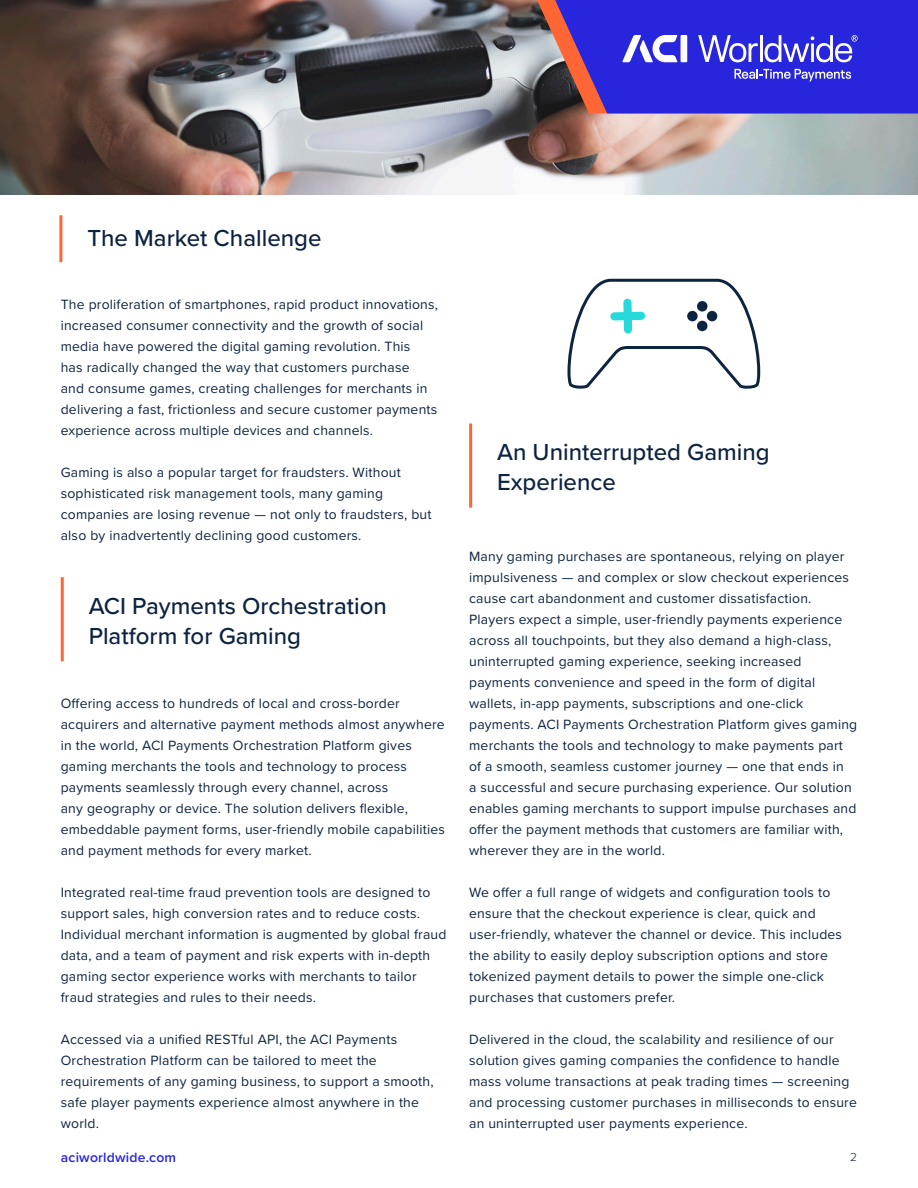
<style>
.page{position:relative;width:918px;height:1188px;background:#fff}
.page>*{position:absolute;margin:0;border:0;box-sizing:border-box;transform-origin:0 0}
.t1{font:500 24px/30px "Proxima Nova";color:#0c2340}
.Body{font:13.95px/21px "Proxima Nova";letter-spacing:.015em;color:#0c2340}
.t2{font:600 13.95px "Proxima Nova";letter-spacing:.015em;color:#2726dd}
.t3{font:300 12px "Proxima Nova";color:#0c2340}
</style>
<div class="page">
<img style="left:0;top:0;width:918px;height:195px">
<svg style="left:537px;top:0;width:381px;height:113px;background:#423acd"></svg>
<hr style="left:59px;top:215px;width:3px;height:47px;background:#f63">
<hr style="left:61px;top:577px;width:3px;height:84px;background:#f63">
<hr style="left:469px;top:423px;width:3px;height:85px;background:#f63">
<svg style="left:567px;top:278px;width:194px;height:111px"></svg>
<div style="left:687px;top:311px;width:11px;height:10px;background:#0d2440;border-radius:50%"></div>
<div style="left:707px;top:311px;width:10px;height:10px;background:#0d2440;border-radius:50%"></div>
<div style="left:697px;top:301px;width:11px;height:11px;background:#0d2440;border-radius:50%"></div>
<div style="left:697px;top:321px;width:11px;height:10px;background:#0d2440;border-radius:50%"></div>
<p class="t1" style="left:87px;top:222px;width:236px">The Market Challenge</p>
<p class="Body" style="left:61px;top:293px;width:379px">The proliferation of smartphones, rapid product innovations, increased consumer connectivity and the growth of social media have powered the digital gaming revolution. This<br>has radically changed the way that customers purchase<br>and consume games, creating challenges for merchants in delivering a fast, frictionless and secure customer payments experience across multiple devices and channels.</p>
<p class="Body" style="left:61px;top:461px;width:372px">Gaming is also a popular target for fraudsters. Without sophisticated risk management tools, many gaming companies are losing revenue — not only to fraudsters, but also by inadvertently declining good customers.</p>
<p class="t1" style="left:89px;top:590px;width:300px">ACI Payments Orchestration<br>Platform for Gaming</p>
<p class="Body" style="left:61px;top:692px;width:386px">Offering access to hundreds of local and cross-border acquirers and alternative payment methods almost anywhere in the world, ACI Payments Orchestration Platform gives gaming merchants the tools and technology to process payments seamlessly through every channel, across<br>any geography or device. The solution delivers flexible, embeddable payment forms, user-friendly mobile capabilities and payment methods for every market.</p>
<p class="Body" style="left:61px;top:881px;width:387px">Integrated real-time fraud prevention tools are designed to support sales, high conversion rates and to reduce costs.<br>Individual merchant information is augmented by global fraud data, and a team of payment and risk experts with in-depth gaming sector experience works with merchants to tailor fraud strategies and rules to their needs.</p>
<p class="Body" style="left:61px;top:1028px;width:375px">Accessed via a unified RESTful API, the ACI Payments Orchestration Platform can be tailored to meet the requirements of any gaming business, to support a smooth, safe player payments experience almost anywhere in the world.</p>
<p class="t1" style="left:497px;top:436px;width:274px">An Uninterrupted Gaming<br>Experience</p>
<p class="Body" style="left:469px;top:545px;width:390px">Many gaming purchases are spontaneous, relying on player impulsiveness — and complex or slow checkout experiences cause cart abandonment and customer dissatisfaction.<br>Players expect a simple, user-friendly payments experience across all touchpoints, but they also demand a high-class, uninterrupted gaming experience, seeking increased payments convenience and speed in the form of digital wallets, in-app payments, subscriptions and one-click payments. ACI Payments Orchestration Platform gives gaming merchants the tools and technology to make payments part of a smooth, seamless customer journey — one that ends in<br>a successful and secure purchasing experience. Our solution enables gaming merchants to support impulse purchases and offer the payment methods that customers are familiar with, wherever they are in the world.</p>
<p class="Body" style="left:469px;top:881px;width:375px">We offer a full range of widgets and configuration tools to ensure that the checkout experience is clear, quick and user-friendly, whatever the channel or device. This includes the ability to easily deploy subscription options and store tokenized payment details to power the simple one-click purchases that customers prefer.</p>
<p class="Body" style="left:469px;top:1028px;width:389px">Delivered in the cloud, the scalability and resilience of our solution gives gaming companies the confidence to handle mass volume transactions at peak trading times — screening and processing customer purchases in milliseconds to ensure an uninterrupted user payments experience.</p>
<p class="t2" style="left:61px;top:1147px;width:117px">aciworldwide.com</p>
<p class="t3" style="left:850px;top:1148px;width:8px">2</p>
</div>
